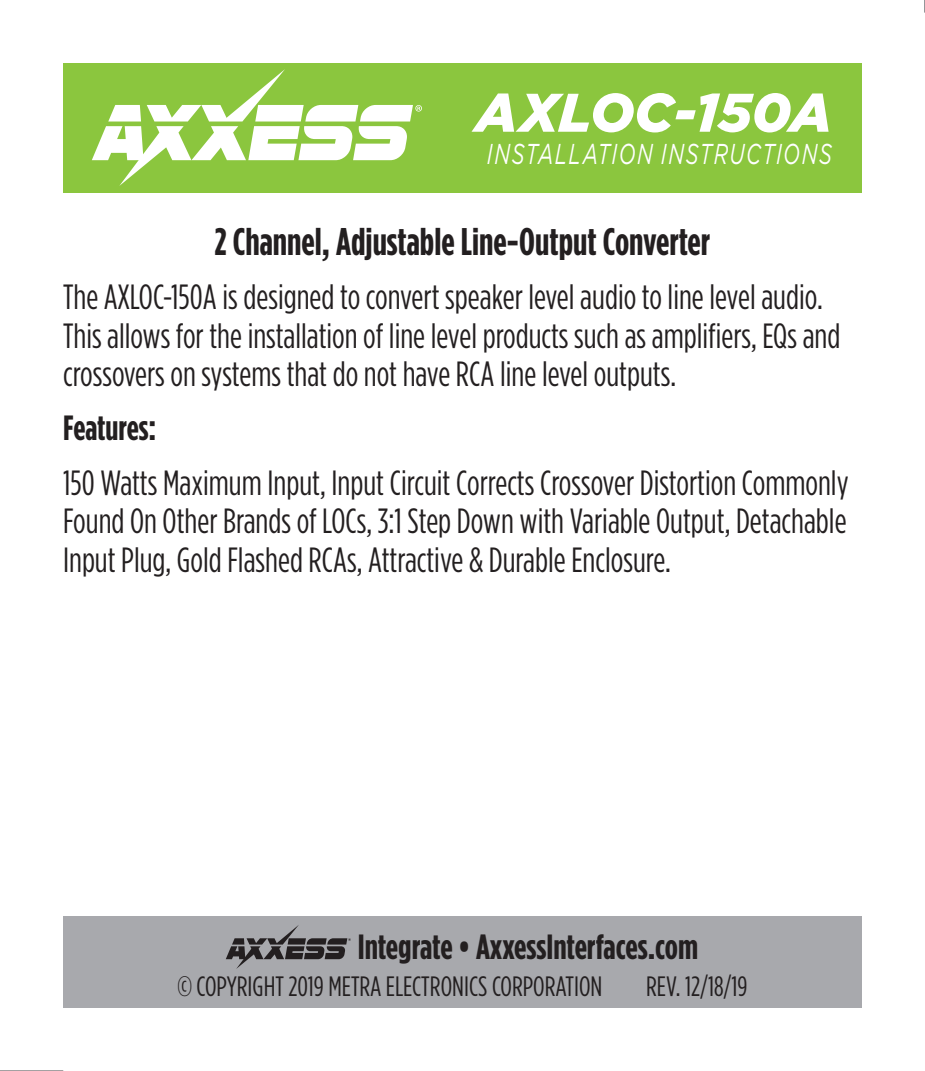
<style>
.page{position:relative;width:925px;height:1071px;background:#fff}
.page>*{position:absolute;margin:0;border:0;box-sizing:border-box;transform-origin:0 0}
.t1{font:italic 900 54.25px "Gotham";letter-spacing:-.005em;color:#fff}
.t2{font:700 38.5px "Gotham Condensed";color:#231f20}
.t3{font:35px/38.5px "Gotham Condensed";color:#231f20}
.t4{font:700 35px "Gotham Condensed";color:#231f20}
.t5{font:italic 28.7px "Gotham";letter-spacing:.07em;color:#fff;scale:.7 1}
.t6{font:28px "Gotham Condensed";color:#231f20}
</style>
<div class="page">
<div style="left:63px;top:63px;width:798px;height:129px;background:#8bc63e"></div>
<svg style="left:92px;top:69px;width:330px;height:117px"></svg>
<div style="left:63px;top:917px;width:798px;height:91px;background:#a8a9ad"></div>
<svg style="left:226px;top:925px;width:124px;height:44px"></svg>
<hr style="left:0;top:1070px;width:63px;height:1px;background:#231f20">
<h1 class="t1" style="left:475px;top:81px;width:358px">AXLOC-150A</h1>
<p class="t5" style="left:486px;top:138px;width:494px">INSTALLATION INSTRUCTIONS</p>
<p class="t2" style="left:214px;top:220px;width:497px">2 Channel, Adjustable Line-Output Converter</p>
<p class="t3" style="left:63px;top:277px;width:778px">The AXLOC-150A is designed to convert speaker level audio to line level audio.<br>This allows for the installation of line level products such as amplifiers, EQs and crossovers on systems that do not have RCA line level outputs.</p>
<p class="t4" style="left:63px;top:408px;width:95px">Features:</p>
<p class="t3" style="left:63px;top:463px;width:786px;text-align:justify">150 Watts Maximum Input, Input Circuit Corrects Crossover Distortion Commonly Found On Other Brands of LOCs, 3:1 Step Down with Variable Output, Detachable Input Plug, Gold Flashed RCAs, Attractive &amp; Durable Enclosure.</p>
<p class="t4" style="left:357px;top:927px;width:342px">Integrate • AxxessInterfaces.com</p>
<p class="t6" style="left:177px;top:971px;width:426px">© COPYRIGHT 2019 METRA ELECTRONICS CORPORATION</p>
<p class="t6" style="left:646px;top:971px;width:103px">REV. 12/18/19</p>
</div>
